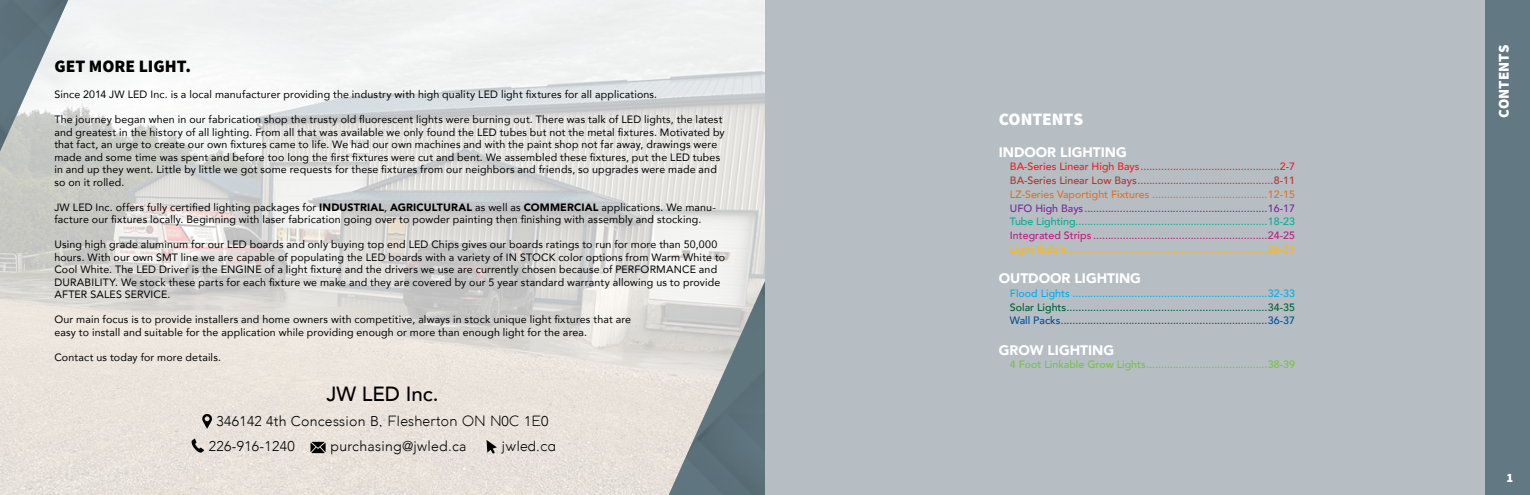
<style>
.page{position:relative;width:1530px;height:495px;background:#fff}
.page>*{position:absolute;margin:0;border:0;box-sizing:border-box;transform-origin:0 0}
.t1{font:500 20.5px "Avenir";color:#000}
.t2{font:17.5px "Source Sans Variable";color:#000}
.t3{font:17.5px "Source Sans Variable";letter-spacing:-.005em;color:#fff}
.t4{font:15px "Source Sans Variable";letter-spacing:-.005em;color:#fff}
.t5{font:300 14.12px/24.6px "Avenir";letter-spacing:.02em;color:#000}
.t6{font:300 14.12px "Coco Gothic";letter-spacing:.02em;color:#000}
.t7{font:900 13.75px "Avenir";color:#fff}
.t8{font:12.5px "Source Sans Variable";color:#fff}
.t9{font:10.62px/12.5px "Avenir";letter-spacing:.015em;color:#000}
.t10{font:500 10.62px "Avenir";color:#fdb714}
.t11{font:500 10.62px "Avenir";color:#005d33}
.t12{font:500 10.62px "Avenir";color:#004c91}
.t13{font:500 10.62px "Avenir";color:#00ae95}
.t14{font:500 10.62px "Avenir";color:#00aeef}
.t15{font:500 10.62px "Avenir";color:#b81d7e}
.t16{font:500 10.62px "Avenir";color:#732b90}
.t17{font:500 10.62px "Avenir";color:#ed1d24}
.t18{font:500 10.62px "Avenir";color:#a73832}
.t19{font:500 10.62px "Avenir";color:#df7027}
.t20{font:500 10.62px "Avenir";color:#78c143}
.s1{font-weight:900}
.s2{font-family:"Coco Gothic"}
</style>
<div class="page">
<img style="left:0;top:0;width:765px;height:495px">
<svg style="left:639px;top:280px;width:126px;height:215px;background:#b1b7b7"></svg>
<svg style="left:202px;top:414px;width:10px;height:15px"></svg>
<svg style="left:487px;top:440px;width:10px;height:14px"></svg>
<svg style="left:192px;top:439px;width:12px;height:14px"></svg>
<svg style="left:311px;top:442px;width:15px;height:11px"></svg>
<div style="left:765px;top:0;width:765px;height:495px;background:#b6bec4"></div>
<div style="left:1485px;top:0;width:45px;height:495px;background:#627983"></div>
<svg style="left:0;top:0;width:105px;height:200px"></svg>
<h2 class="t2" style="left:54px;top:55px;width:138px">GET MORE LIGHT.</h2>
<p class="t9" style="left:54px;top:88px;width:604px">Since 2014 JW LED Inc. is a local manufacturer providing the industry with high quality LED light fixtures for all applications.</p>
<p class="t9" style="left:54px;top:113px;width:672px">The journey began when in our fabrication shop the trusty old fluorescent lights were burning out. There was talk of LED lights, the latest and greatest in the history of all lighting. From all that was available we only found the LED tubes but not the metal fixtures. Motivated by that fact, an urge to create our own fixtures came to life. We had our own machines and with the paint shop not far away, drawings were made and some time was spent and before too long the first fixtures were cut and bent. We assembled these fixtures, put the LED tubes in and up they went. Little by little we got some requests for these fixtures from our neighbors and friends, so upgrades were made and so on it rolled.</p>
<p class="t9" style="left:54px;top:201px;width:663px">JW LED Inc. offers fully certified lighting packages for <span class="s1">INDUSTRIAL</span>, <span class="s1">AGRICULTURAL</span> as well as <span class="s1">COMMERCIAL</span> applications. We manu&shy;facture our fixtures locally. Beginning with laser fabrication going over to powder painting then finishing with assembly and stocking.</p>
<p class="t9" style="left:54px;top:238px;width:672px">Using high grade aluminum for our LED boards and only buying top end LED Chips gives our boards ratings to run for more than 50,000 hours. With our own SMT line we are capable of populating the LED boards with a variety of IN STOCK color options from Warm White to Cool White. The LED Driver is the ENGINE of a light fixture and the drivers we use are currently chosen because of PERFORMANCE and DURABILITY. We stock these parts for each fixture we make and they are covered by our 5 year standard warranty allowing us to provide AFTER SALES SERVICE.</p>
<p class="t9" style="left:54px;top:313px;width:578px">Our main focus is to provide installers and home owners with competitive, always in stock unique light fixtures that are easy to install and suitable for the application while providing enough or more than enough light for the area.</p>
<p class="t9" style="left:54px;top:351px;width:168px">Contact us today for more details.</p>
<h1 class="t1" style="left:326px;top:376px;width:114px">JW LED Inc.</h1>
<h3 class="t5" style="left:209px;top:409px;width:341px;text-indent:8px">346142 4th Concession B<span class="s2">, Flesherton ON N</span>0<span class="s2">C</span> 1<span class="s2">E</span>0<br>226-916-1240</h3>
<h3 class="t5" style="left:331px;top:434px;width:137px">purchasing@jwled.ca</h3>
<h3 class="t6" style="left:502px;top:436px;width:55px">jwled.ca</h3>
<h2 class="t3" style="left:999px;top:109px;width:86px">CONTENTS</h2>
<p class="t7" style="left:999px;top:140px;width:130px">INDOOR LIGHTING</p>
<p class="t17" style="left:1010px;top:158px;width:287px">BA-Series Linear High Bays...............................................2-7</p>
<p class="t18" style="left:1010px;top:171px;width:287px">BA-Series Linear Low Bays..............................................8-11</p>
<p class="t19" style="left:1010px;top:185px;width:287px">LZ-Series Vaportight Fixtures .......................................12-15</p>
<p class="t16" style="left:1010px;top:199px;width:287px">UFO High Bays..............................................................16-17</p>
<p class="t13" style="left:1010px;top:213px;width:286px">Tube Lighting.................................................................18-23</p>
<p class="t15" style="left:1010px;top:226px;width:287px">Integrated Strips ...........................................................24-25</p>
<p class="t10" style="left:1010px;top:240px;width:287px">Light Bulb’s....................................................................26-31</p>
<p class="t7" style="left:999px;top:267px;width:144px">OUTDOOR LIGHTING</p>
<p class="t14" style="left:1010px;top:284px;width:287px">Flood Lights ..................................................................32-33</p>
<p class="t11" style="left:1010px;top:298px;width:287px">Solar Lights....................................................................34-35</p>
<p class="t12" style="left:1010px;top:312px;width:287px">Wall Packs......................................................................36-37</p>
<p class="t7" style="left:999px;top:338px;width:117px">GROW LIGHTING</p>
<p class="t20" style="left:1010px;top:356px;width:287px">4 Foot Linkable Grow Lights.........................................38-39</p>
<h3 class="t4" style="left:1495px;top:118px;width:74px;rotate:-90deg">CONTENTS</h3>
<p class="t8" style="left:1506px;top:470px;width:8px">1</p>
</div>
